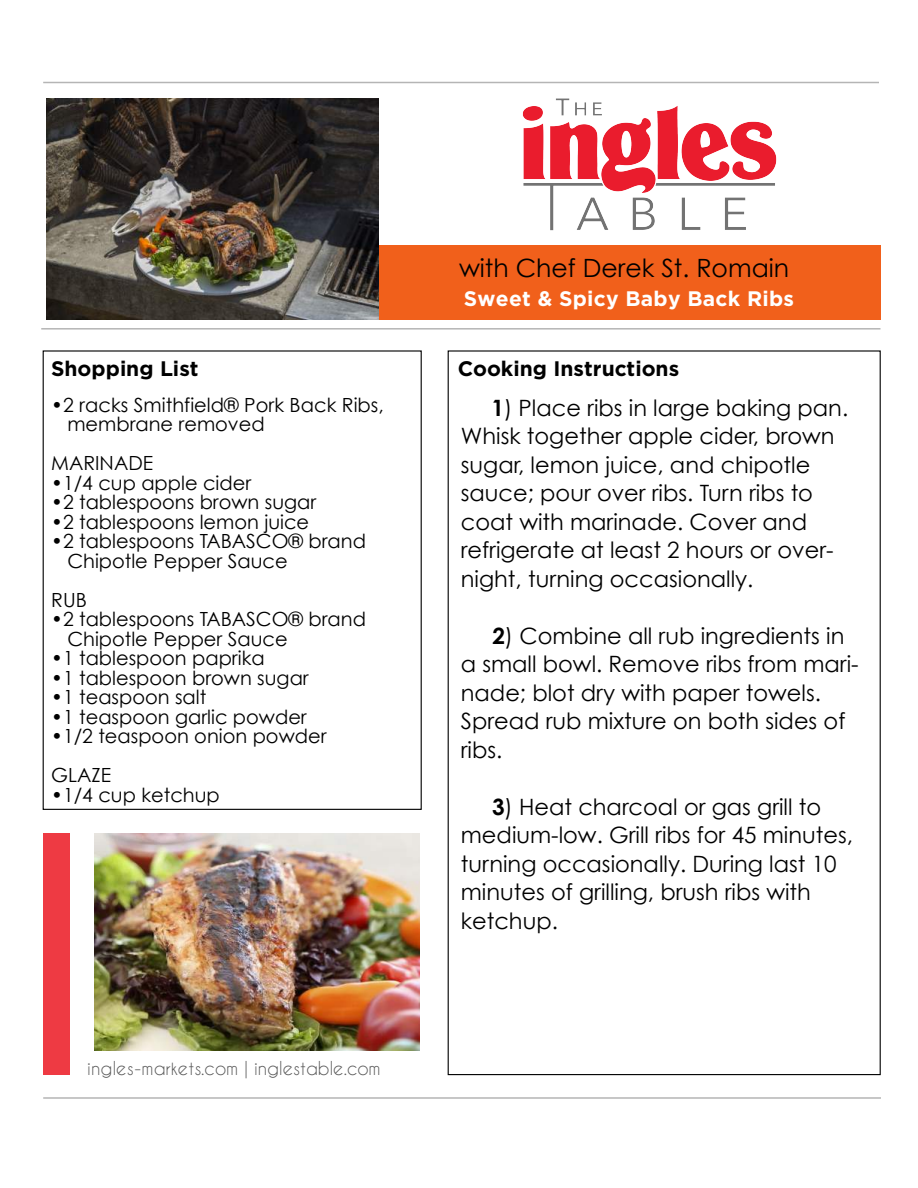
<style>
.page{position:relative;width:918px;height:1188px;background:#fff}
.page>*{position:absolute;margin:0;border:0;box-sizing:border-box;transform-origin:0 0}
.t1{font:25.2px "Century Gothic";color:#000}
.t2{font:22.5px/28.5px "Century Gothic";color:#000}
.t3{font:700 21px "Gotham";color:#000}
.t4{font:700 21px "Gotham";letter-spacing:.01em;color:#fff}
.t5{font:19.5px/19.5px "Century Gothic";color:#000}
.t6{font:18px "Caviar Dreams";color:#595959}
.s1{font-weight:700}
</style>
<div class="page">
<div style="left:378px;top:245px;width:502px;height:75px;background:#f1601b"></div>
<hr style="left:43px;top:82px;width:836px;height:1px;background:#b5b5b5">
<hr style="left:43px;top:1097px;width:838px;height:2px;background:#b5b5b5">
<hr style="left:41px;top:328px;width:839px;height:2px;background:#b5b5b5">
<div style="left:43px;top:833px;width:27px;height:242px;background:#ee3a43"></div>
<img style="left:503px;top:81px;width:296px;height:150px">
<img style="left:46px;top:98px;width:332px;height:222px">
<img style="left:95px;top:833px;width:325px;height:218px">
<p class="t3" style="left:51px;top:357px;width:149px">Shopping List</p>
<p class="t5" style="left:67px;top:395px;width:318px;text-indent:-16px">•2 racks Smithfield® Pork Back Ribs, membrane removed</p>
<p class="t5" style="left:51px;top:453px;width:103px">MARINADE</p>
<p class="t5" style="left:51px;top:473px;width:202px">•1/4 cup apple cider</p>
<p class="t5" style="left:51px;top:492px;width:267px">•2 tablespoons brown sugar</p>
<p class="t5" style="left:51px;top:512px;width:259px">•2 tablespoons lemon juice</p>
<p class="t5" style="left:67px;top:531px;width:300px;text-indent:-16px">•2 tablespoons TABASCO® brand<br>Chipotle Pepper Sauce</p>
<p class="t5" style="left:51px;top:590px;width:37px">RUB</p>
<p class="t5" style="left:67px;top:609px;width:300px;text-indent:-16px">•2 tablespoons TABASCO® brand<br>Chipotle Pepper Sauce</p>
<p class="t5" style="left:51px;top:648px;width:215px">•1 tablespoon paprika</p>
<p class="t5" style="left:51px;top:668px;width:259px">•1 tablespoon brown sugar</p>
<p class="t5" style="left:51px;top:687px;width:157px">•1 teaspoon salt</p>
<p class="t5" style="left:51px;top:707px;width:257px">•1 teaspoon garlic powder</p>
<p class="t5" style="left:51px;top:716px;width:277px;line-height:39px">•1/2 teaspoon onion powder<br>GLAZE</p>
<p class="t5" style="left:51px;top:785px;width:170px">•1/4 cup ketchup</p>
<p class="t6" style="left:87px;top:1057px;width:295px">ingles-markets.com | inglestable.com</p>
<p class="t1" style="left:459px;top:253px;width:332px">with Chef Derek St. Romain</p>
<p class="t4" style="left:464px;top:286px;width:332px">Sweet &amp; Spicy Baby Back Ribs</p>
<p class="t3" style="left:458px;top:357px;width:223px">Cooking Instructions</p>
<p class="t2" style="left:461px;top:393px;width:389px;text-indent:31px"><span class="s1">1</span>) Place ribs in large baking pan.<br>Whisk together apple cider, brown sugar, lemon juice, and chipotle sauce; pour over ribs. Turn ribs to coat with marinade. Cover and refrigerate at least 2 hours or over&shy;night, turning occasionally.</p>
<p class="t2" style="left:461px;top:621px;width:399px;text-indent:32px"><span class="s1">2</span>) Combine all rub ingredients in a small bowl. Remove ribs from mari&shy;nade; blot dry with paper towels.<br>Spread rub mixture on both sides of ribs.</p>
<p class="t2" style="left:461px;top:792px;width:394px;text-indent:31px"><span class="s1">3</span>) Heat charcoal or gas grill to medium-low. Grill ribs for 45 minutes, turning occasionally. During last 10 minutes of grilling, brush ribs with ketchup.</p>
</div>
